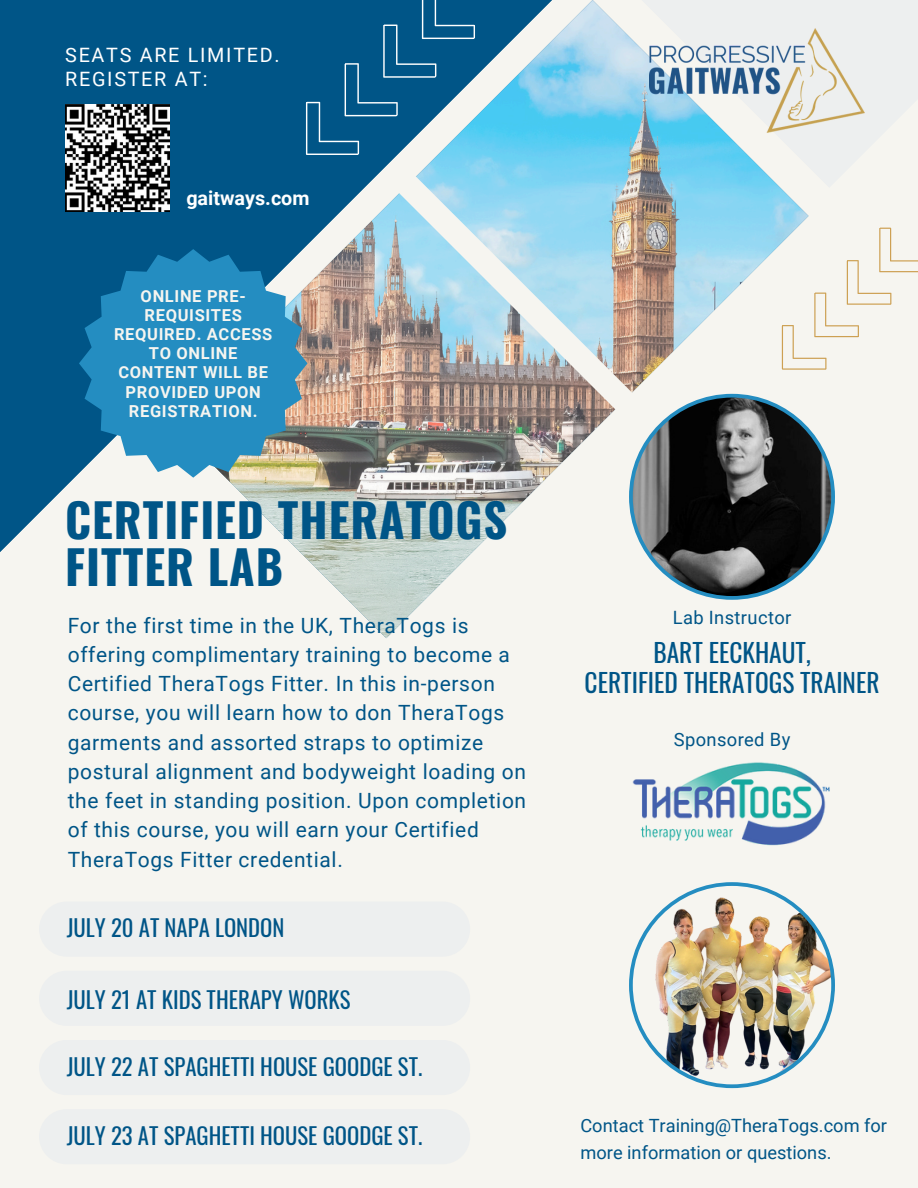
<style>
.page{position:relative;width:918px;height:1188px;background:#f6f5f0}
.page>*{position:absolute;margin:0;border:0;box-sizing:border-box;transform-origin:0 0}
.t1{font:700 46.5px/46.2px "Oswald";letter-spacing:.02em;color:#005587}
.t2{font:25.35px/29.7px "Oswald";color:#005587;text-align:center}
.t3{font:22.65px "Oswald";color:#005587}
.t4{font:21px/29.2px "Roboto";letter-spacing:.03em;color:#005587}
.t5{font:19.8px/23.7px "Roboto";letter-spacing:.085em;color:#fff}
.t6{font:700 19.8px "Roboto";color:#fff}
.t7{font:18.3px/27px "Roboto";color:#005587}
.t8{font:18.3px "Roboto";letter-spacing:.02em;color:#005587}
.t9{font:700 16.5px/19.2px "Roboto";letter-spacing:.04em;color:#f6f5f0;text-align:center}
</style>
<div class="page">
<svg style="left:0;top:0;width:170px;height:552px;fill:#005587"></svg>
<img style="left:170px;top:0;width:639px;height:638px">
<svg style="left:523px;top:459px;width:286px;height:630px"></svg>
<svg style="left:615px;top:0;width:194px;height:188px"></svg>
<svg style="left:280px;top:0;width:202px;height:181px;background:#1b6794"></svg>
<img style="left:368px;top:146px;width:291px;height:291px">
<img style="left:649px;top:26px;width:216px;height:108px">
<svg style="left:79px;top:249px;width:229px;height:229px;background:#3b8fb7"></svg>
<img style="left:629px;top:882px;width:206px;height:206px">
<img style="left:632px;top:761px;width:198px;height:88px">
<svg style="left:629px;top:222px;width:289px;height:378px"></svg>
<div style="left:39px;top:902px;width:431px;height:55px;background:#edefef;border-radius:28px"></div>
<div style="left:39px;top:1109px;width:431px;height:55px;background:#edefef;border-radius:28px"></div>
<div style="left:39px;top:1040px;width:431px;height:55px;background:#edefef;border-radius:28px"></div>
<div style="left:39px;top:971px;width:431px;height:55px;background:#edefef;border-radius:28px"></div>
<img style="left:65px;top:104px;width:105px;height:107px">
<p class="t5" style="left:65px;top:44px;width:216px">SEATS ARE LIMITED.<br>REGISTER AT:</p>
<p class="t6" style="left:186px;top:187px;width:125px">gaitways.com</p>
<h5 class="t9" style="left:114px;top:287px;width:160px">ONLINE PRE-<br>REQUISITES<br>REQUIRED. ACCESS<br>TO ONLINE<br>CONTENT WILL BE<br>PROVIDED UPON<br>REGISTRATION.</h5>
<p class="t1" style="left:65px;top:495px;width:444px">CERTIFIED THERATOGS<br>FITTER LAB</p>
<h2 class="t4" style="left:68px;top:611px;width:460px">For the first time in the UK, TheraTogs is offering complimentary training to become a Certified TheraTogs Fitter. In this in-person course, you will learn how to don TheraTogs garments and assorted straps to optimize postural alignment and bodyweight loading on the feet in standing position. Upon completion of this course, you will earn your Certified TheraTogs Fitter credential.</h2>
<p class="t3" style="left:67px;top:910px;width:219px">JULY 20 AT NAPA LONDON</p>
<h4 class="t3" style="left:67px;top:982px;width:285px">JULY 21 AT KIDS THERAPY WORKS</h4>
<h1 class="t3" style="left:67px;top:1049px;width:357px">JULY 22 AT SPAGHETTI HOUSE GOODGE ST.</h1>
<p class="t8" style="left:673px;top:607px;width:120px">Lab Instructor</p>
<h6 class="t2" style="left:585px;top:637px;width:296px">BART EECKHAUT,<br>CERTIFIED THERATOGS TRAINER</h6>
<p class="t8" style="left:674px;top:729px;width:118px">Sponsored By</p>
<h3 class="t3" style="left:67px;top:1118px;width:357px">JULY 23 AT SPAGHETTI HOUSE GOODGE ST.</h3>
<h3 class="t7" style="left:580px;top:1112px;width:308px">Contact Training@TheraTogs.com for more information or questions.</h3>
</div>
